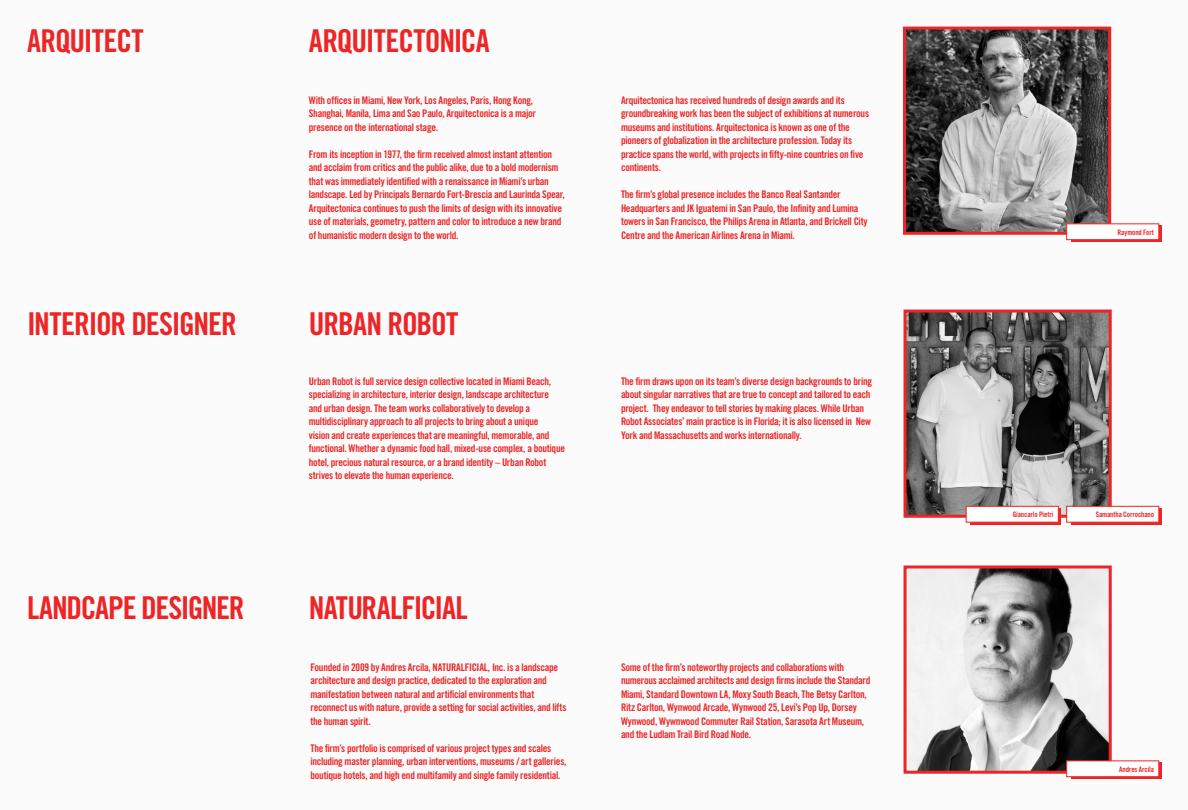
<style>
.page{position:relative;width:1188px;height:810px;background:#fbfbfb}
.page>*{position:absolute;margin:0;border:0;box-sizing:border-box;transform-origin:0 0}
.t1{font:31.5px "Trade Gothic LT Std Bd Cn 20";letter-spacing:-.035em;color:#ee2526}
.t2{font:10.5px/13.5px "Trade Gothic LT Std Bd Cn 20";letter-spacing:-.03em;color:#ee2526}
.t3{font:7.5px "Trade Gothic LT Std Bd Cn 20";letter-spacing:-.02em;color:#ee2526}
</style>
<div class="page">
<img style="left:908px;top:570px;width:200px;height:200px">
<div style="left:904px;top:566px;width:208px;height:208px;border:3px solid #ee2526"></div>
<div style="left:1071px;top:762px;width:91px;height:17px;background:#ee2526"></div>
<div style="left:1066px;top:760px;width:93px;height:17px;background:#fff;border:1px solid #ee2526"></div>
<img style="left:907px;top:31px;width:200px;height:200px">
<div style="left:903px;top:27px;width:208px;height:208px;border:3px solid #ee2526"></div>
<div style="left:1071px;top:225px;width:91px;height:17px;background:#ee2526"></div>
<div style="left:1066px;top:223px;width:93px;height:17px;background:#fff;border:1px solid #ee2526"></div>
<img style="left:908px;top:314px;width:200px;height:200px">
<div style="left:904px;top:310px;width:208px;height:208px;border:3px solid #ee2526"></div>
<div style="left:970px;top:508px;width:91px;height:17px;background:#ee2526"></div>
<div style="left:966px;top:506px;width:93px;height:17px;background:#fff;border:1px solid #ee2526"></div>
<div style="left:1071px;top:508px;width:91px;height:17px;background:#ee2526"></div>
<div style="left:1066px;top:506px;width:93px;height:17px;background:#fff;border:1px solid #ee2526"></div>
<h1 class="t1" style="left:27px;top:21px;width:118px">ARQUITECT</h1>
<h1 class="t1" style="left:27px;top:305px;width:211px">INTERIOR DESIGNER</h1>
<h1 class="t1" style="left:309px;top:21px;width:182px">ARQUITECTONICA</h1>
<p class="t2" style="left:309px;top:93px;width:229px">With offices in Miami, New York, Los Angeles, Paris, Hong Kong,<br>Shanghai, Manila, Lima and Sao Paulo, Arquitectonica is a major presence on the international stage.</p>
<p class="t2" style="left:309px;top:147px;width:257px">From its inception in 1977, the firm received almost instant attention and acclaim from critics and the public alike, due to a bold modernism that was immediately identified with a renaissance in Miami’s urban landscape. Led by Principals Bernardo Fort-Brescia and Laurinda Spear, Arquitectonica continues to push the limits of design with its innovative use of materials, geometry, pattern and color to introduce a new brand of humanistic modern design to the world.</p>
<h1 class="t1" style="left:309px;top:305px;width:151px">URBAN ROBOT</h1>
<p class="t2" style="left:309px;top:374px;width:258px">Urban Robot is full service design collective located in Miami Beach, specializing in architecture, interior design, landscape architecture and urban design. The team works collaboratively to develop a multidisciplinary approach to all projects to bring about a unique<br>vision and create experiences that are meaningful, memorable, and functional. Whether a dynamic food hall, mixed-use complex, a boutique hotel, precious natural resource, or a brand identity – Urban Robot strives to elevate the human experience.</p>
<h1 class="t1" style="left:27px;top:588px;width:219px">LANDCAPE DESIGNER</h1>
<h1 class="t1" style="left:309px;top:588px;width:160px">NATURALFICIAL</h1>
<p class="t2" style="left:310px;top:660px;width:257px">Founded in 2009 by Andres Arcila, NATURALFICIAL, Inc. is a landscape architecture and design practice, dedicated to the exploration and manifestation between natural and artificial environments that reconnect us with nature, provide a setting for social activities, and lifts the human spirit.</p>
<p class="t2" style="left:310px;top:741px;width:258px">The firm’s portfolio is comprised of various project types and scales including master planning, urban interventions, museums / art galleries, boutique hotels, and high end multifamily and single family residential.</p>
<p class="t2" style="left:621px;top:93px;width:250px">Arquitectonica has received hundreds of design awards and its groundbreaking work has been the subject of exhibitions at numerous museums and institutions. Arquitectonica is known as one of the pioneers of globalization in the architecture profession. Today its practice spans the world, with projects in fifty-nine countries on five continents.</p>
<p class="t2" style="left:621px;top:187px;width:248px">The firm’s global presence includes the Banco Real Santander Headquarters and JK Iguatemi in San Paulo, the Infinity and Lumina towers in San Francisco, the Philips Arena in Atlanta, and Brickell City Centre and the American Airlines Arena in Miami.</p>
<p class="t2" style="left:621px;top:374px;width:253px">The firm draws upon on its team’s diverse design backgrounds to bring about singular narratives that are true to concept and tailored to each project. They endeavor to tell stories by making places. While Urban Robot Associates’ main practice is in Florida; it is also licensed in New York and Massachusetts and works internationally.</p>
<p class="t2" style="left:621px;top:660px;width:251px">Some of the firm’s noteworthy projects and collaborations with numerous acclaimed architects and design firms include the Standard Miami, Standard Downtown LA, Moxy South Beach, The Betsy Carlton, Ritz Carlton, Wynwood Arcade, Wynwood 25, Levi’s Pop Up, Dorsey Wynwood, Wywnwood Commuter Rail Station, Sarasota Art Museum, and the Ludlam Trail Bird Road Node.</p>
<p class="t3" style="left:1118px;top:228px;width:38px">Raymond Fort</p>
<p class="t3" style="left:1013px;top:510px;width:42px">Giancarlo Pietri</p>
<p class="t3" style="left:1096px;top:510px;width:60px">Samantha Corrochano</p>
<p class="t3" style="left:1119px;top:765px;width:36px">Andres Arcila</p>
</div>
